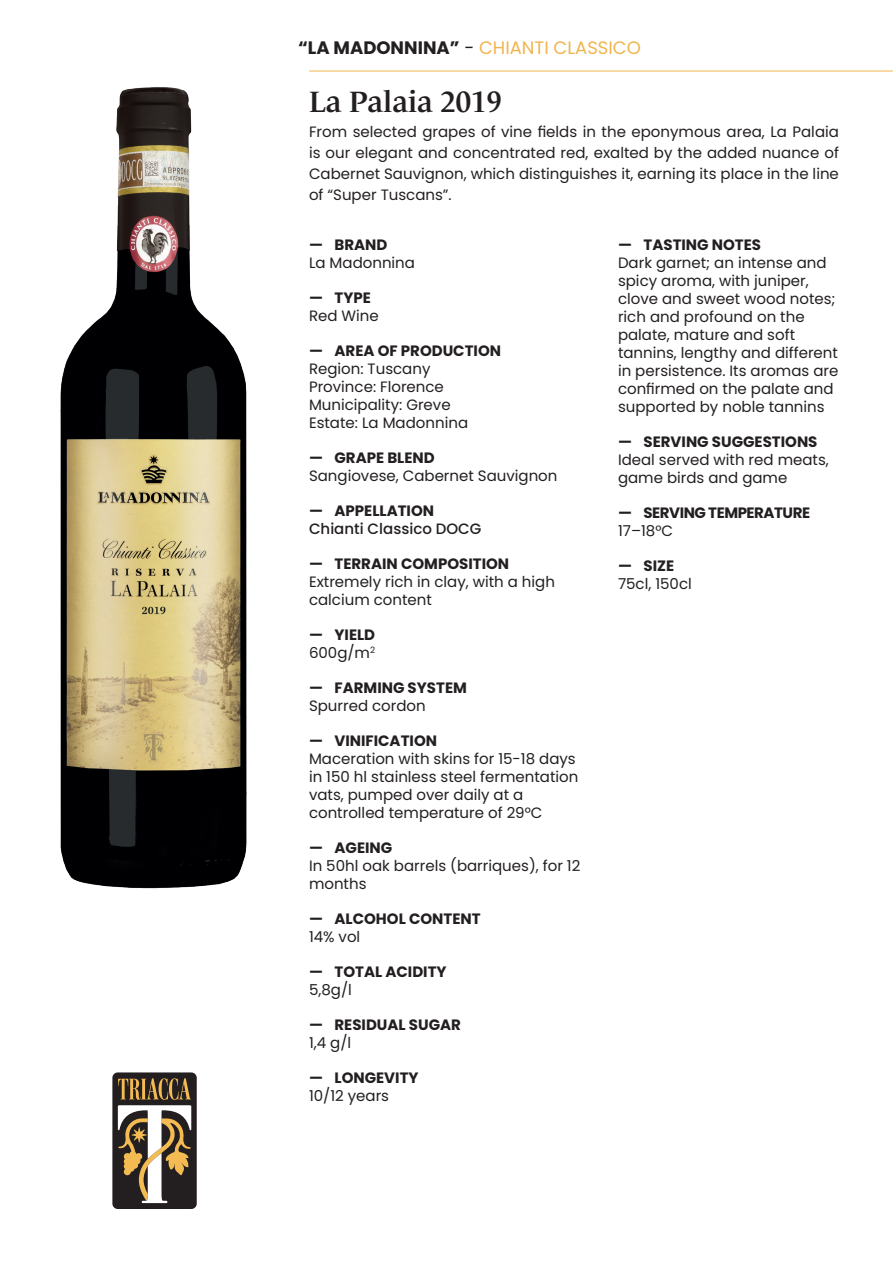
<style>
.page{position:relative;width:893px;height:1263px;background:#fff}
.page>*{position:absolute;margin:0;border:0;box-sizing:border-box;transform-origin:0 0}
.Titolo_nome_vino{font:600 30px "Le Monde Journal Std";color:#231f20}
.Testi_tecnici{font:18px "Poppins";color:#f0b54d}
.Testi_tecnici-2{font:15px/18px "Poppins";color:#231f20}
.Testo_introduzione{font:15px/21px "Poppins";color:#231f20;text-align:justify}
.t1{font:700 15px "Poppins";color:#231f20}
.t2{font:500 15px/18px "Poppins";color:#231f20}
.t3{font:700 15px "Poppins";letter-spacing:-.03em;color:#231f20}
.s1{font-weight:700;color:#231f20}
.s2{color:#231f20}
.s3{font-weight:700}
</style>
<div class="page">
<hr style="left:309px;top:71px;width:584px;height:1px;background:#f0b54d">
<div style="left:112px;top:1072px;width:85px;height:137px;background:#231f20;border-radius:5px"></div>
<svg style="left:118px;top:1078px;width:73px;height:125px"></svg>
<img style="left:60px;top:87px;width:187px;height:802px">
<p class="Testi_tecnici" style="left:298px;top:37px;width:344px"><span class="s1">“LA MADONNINA”</span> <span class="s2">-</span> CHIANTI CLASSICO</p>
<p class="Titolo_nome_vino" style="left:309px;top:85px;width:194px">La Palaia 2019</p>
<p class="Testo_introduzione" style="left:309px;top:121px;width:531px">From selected grapes of vine fields in the eponymous area, La Palaia is our elegant and concentrated red, exalted by the added nuance of Cabernet Sauvignon, which distinguishes it, earning its place in the line of “Super Tuscans”.</p>
<p class="t1" style="left:309px;top:236px;width:80px">— BRAND</p>
<p class="Testi_tecnici-2" style="left:309px;top:254px;width:108px">La Madonnina</p>
<p class="t1" style="left:309px;top:289px;width:63px">— TYPE</p>
<p class="Testi_tecnici-2" style="left:309px;top:307px;width:71px">Red Wine</p>
<p class="t1" style="left:309px;top:342px;width:194px">— AREA OF PRODUCTION</p>
<p class="Testi_tecnici-2" style="left:309px;top:360px;width:143px">Region: Tuscany<br>Province: Florence<br>Municipality: Greve</p>
<p class="Testi_tecnici-2" style="left:309px;top:414px;width:161px">Estate: La Madonnina</p>
<p class="t1" style="left:309px;top:449px;width:127px">— GRAPE BLEND</p>
<p class="Testi_tecnici-2" style="left:309px;top:467px;width:250px">Sangiovese, Cabernet Sauvignon</p>
<p class="t2" style="left:309px;top:502px;width:174px"><span class="s3">— APPELLATION<br></span>Chianti Classico DOCG</p>
<p class="t1" style="left:309px;top:555px;width:202px">— TERRAIN COMPOSITION</p>
<p class="Testi_tecnici-2" style="left:309px;top:573px;width:247px">Extremely rich in clay, with a high calcium content</p>
<p class="t1" style="left:309px;top:626px;width:68px">— YIELD</p>
<p class="Testi_tecnici-2" style="left:309px;top:644px;width:68px">600g/m<sup>2</sup></p>
<p class="t1" style="left:309px;top:679px;width:159px">— FARMING SYSTEM</p>
<p class="Testi_tecnici-2" style="left:309px;top:697px;width:118px">Spurred cordon</p>
<p class="t1" style="left:309px;top:732px;width:130px">— VINIFICATION</p>
<p class="Testi_tecnici-2" style="left:309px;top:750px;width:271px">Maceration with skins for 15-18 days in 150 hl stainless steel fermentation vats, pumped over daily at a controlled temperature of 29°C</p>
<p class="t1" style="left:309px;top:839px;width:85px">— AGEING</p>
<p class="Testi_tecnici-2" style="left:309px;top:857px;width:273px">In 50hl oak barrels (barriques), for 12 months</p>
<p class="t1" style="left:309px;top:910px;width:173px">— ALCOHOL CONTENT</p>
<p class="Testi_tecnici-2" style="left:309px;top:928px;width:53px">14% vol</p>
<p class="t1" style="left:309px;top:963px;width:139px">— TOTAL ACIDITY</p>
<p class="Testi_tecnici-2" style="left:309px;top:981px;width:44px">5,8g/l</p>
<p class="t1" style="left:309px;top:1016px;width:153px">— RESIDUAL SUGAR</p>
<p class="Testi_tecnici-2" style="left:309px;top:1034px;width:44px">1,4 g/l</p>
<p class="t1" style="left:309px;top:1069px;width:111px">— LONGEVITY</p>
<p class="Testi_tecnici-2" style="left:309px;top:1087px;width:82px">10/12 years</p>
<p class="t1" style="left:618px;top:236px;width:145px">— TASTING NOTES</p>
<p class="Testi_tecnici-2" style="left:618px;top:254px;width:222px">Dark garnet; an intense and spicy aroma, with juniper, clove and sweet wood notes; rich and profound on the palate, mature and soft tannins, lengthy and different in persistence. Its aromas are confirmed on the palate and supported by noble tannins</p>
<p class="t1" style="left:618px;top:433px;width:201px">— SERVING SUGGESTIONS</p>
<p class="Testi_tecnici-2" style="left:618px;top:451px;width:212px">Ideal served with red meats, game birds and game</p>
<p class="t3" style="left:618px;top:504px;width:194px">— SERVING TEMPERATURE</p>
<p class="Testi_tecnici-2" style="left:618px;top:522px;width:57px">17–18°C</p>
<p class="t1" style="left:618px;top:557px;width:58px">— SIZE</p>
<p class="Testi_tecnici-2" style="left:618px;top:575px;width:75px">75cl, 150cl</p>
</div>
